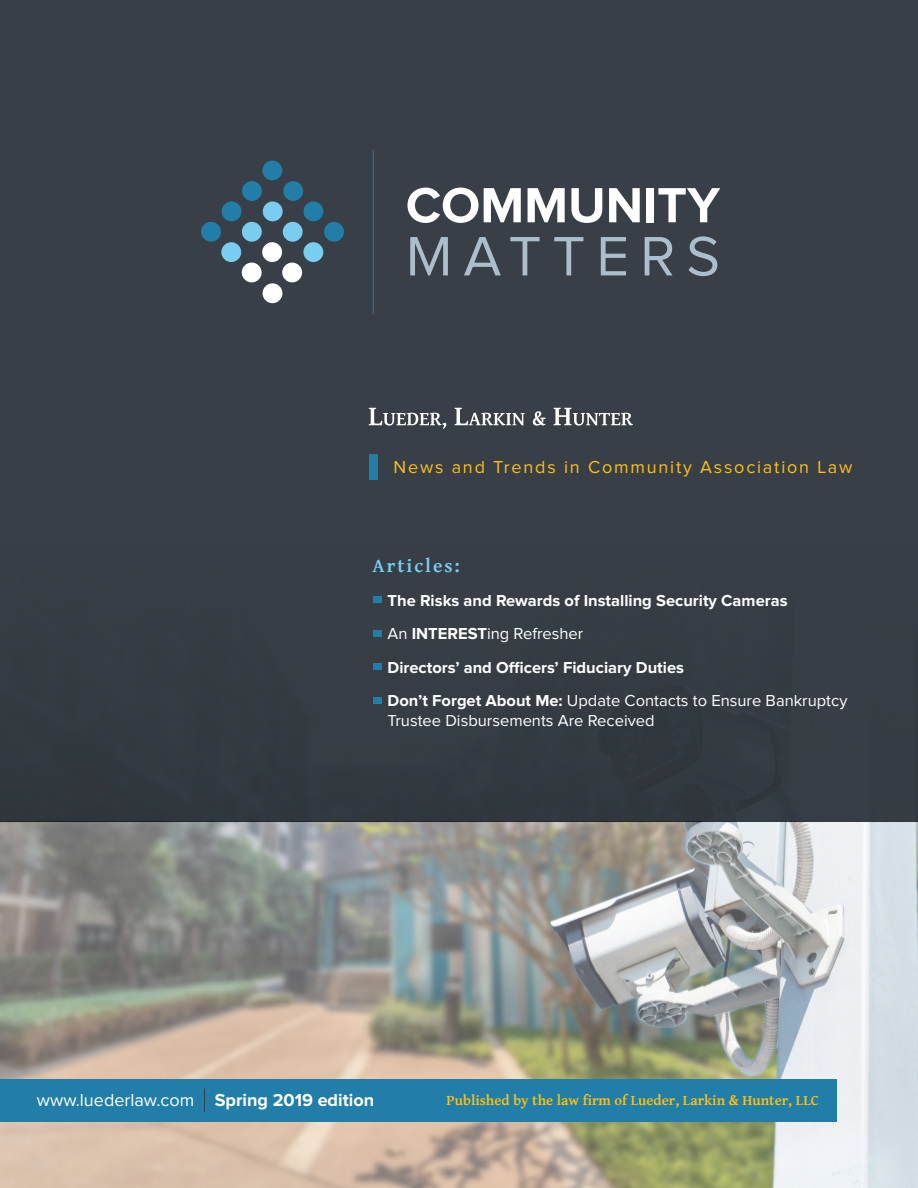
<style>
.page{position:relative;width:918px;height:1188px;background:#fff}
.page>*{position:absolute;margin:0;border:0;box-sizing:border-box;transform-origin:0 0}
.t1{font:700 19.5px "Gentium Basic";letter-spacing:.1em;color:#77cef1}
.t2{font:18px "Proxima Nova";letter-spacing:.1em;color:#fdc011}
.t3{font:18px "Proxima Nova";color:#fff}
.t4{font:700 18px "Proxima Nova";color:#fff}
.t5{font:16.5px/19.8px "Proxima Nova";color:#fff}
.t6{font:700 16.5px "Proxima Nova";color:#fff}
.t7{font:700 14.7px "Gentium Basic";color:#fdc011}
.s1{font-weight:700}
</style>
<div class="page">
<img style="left:0;top:822px;width:918px;height:366px">
<div style="left:0;top:0;width:918px;height:822px;background:#383f46"></div>
<div style="left:0;top:1079px;width:837px;height:43px;background:#207ea8"></div>
<svg style="left:204px;top:1089px;width:1px;height:23px"></svg>
<div style="left:369px;top:454px;width:8px;height:25px;background:#207ea8"></div>
<div style="left:373px;top:597px;width:9px;height:6px;background:#207ea8"></div>
<div style="left:373px;top:630px;width:9px;height:6px;background:#207ea8"></div>
<div style="left:373px;top:664px;width:9px;height:6px;background:#207ea8"></div>
<div style="left:373px;top:697px;width:9px;height:6px;background:#207ea8"></div>
<svg style="left:407px;top:188px;width:114px;height:35px"></svg>
<svg style="left:528px;top:188px;width:37px;height:34px"></svg>
<svg style="left:571px;top:188px;width:31px;height:35px"></svg>
<svg style="left:609px;top:188px;width:31px;height:34px"></svg>
<div style="left:646px;top:188px;width:8px;height:34px;background:#fff"></div>
<svg style="left:658px;top:188px;width:62px;height:34px"></svg>
<svg style="left:410px;top:237px;width:38px;height:38px"></svg>
<svg style="left:464px;top:237px;width:37px;height:38px"></svg>
<svg style="left:510px;top:237px;width:30px;height:38px"></svg>
<svg style="left:554px;top:237px;width:29px;height:38px"></svg>
<svg style="left:601px;top:237px;width:25px;height:38px"></svg>
<svg style="left:645px;top:237px;width:28px;height:38px"></svg>
<svg style="left:688px;top:236px;width:29px;height:40px"></svg>
<div style="left:201px;top:222px;width:20px;height:20px;background:#207ea8;border-radius:50%"></div>
<div style="left:242px;top:222px;width:20px;height:20px;background:#77cef1;border-radius:50%"></div>
<div style="left:221px;top:242px;width:20px;height:20px;background:#77cef1;border-radius:50%"></div>
<div style="left:263px;top:201px;width:20px;height:20px;background:#77cef1;border-radius:50%"></div>
<div style="left:283px;top:222px;width:20px;height:20px;background:#77cef1;border-radius:50%"></div>
<div style="left:303px;top:242px;width:20px;height:20px;background:#77cef1;border-radius:50%"></div>
<div style="left:262px;top:242px;width:20px;height:20px;background:#fff;border-radius:50%"></div>
<div style="left:242px;top:263px;width:20px;height:19px;background:#fff;border-radius:50%"></div>
<div style="left:263px;top:283px;width:19px;height:20px;background:#fff;border-radius:50%"></div>
<div style="left:282px;top:263px;width:20px;height:19px;background:#fff;border-radius:50%"></div>
<div style="left:222px;top:201px;width:19px;height:20px;background:#207ea8;border-radius:50%"></div>
<div style="left:242px;top:181px;width:20px;height:20px;background:#207ea8;border-radius:50%"></div>
<div style="left:262px;top:161px;width:20px;height:19px;background:#207ea8;border-radius:50%"></div>
<div style="left:283px;top:181px;width:20px;height:20px;background:#207ea8;border-radius:50%"></div>
<div style="left:303px;top:201px;width:20px;height:20px;background:#207ea8;border-radius:50%"></div>
<div style="left:324px;top:222px;width:20px;height:20px;background:#207ea8;border-radius:50%"></div>
<hr style="left:373px;top:150px;width:1px;height:164px;background:#207ea8">
<svg style="left:369px;top:408px;width:77px;height:21px"></svg>
<svg style="left:455px;top:408px;width:70px;height:18px"></svg>
<svg style="left:533px;top:411px;width:13px;height:15px"></svg>
<svg style="left:554px;top:408px;width:79px;height:18px"></svg>
<p class="t2" style="left:394px;top:459px;width:460px">News and Trends in Community Association Law</p>
<p class="t1" style="left:373px;top:551px;width:89px">Articles:</p>
<p class="t6" style="left:388px;top:591px;width:402px">The Risks and Rewards of Installing Security Cameras</p>
<p class="t5" style="left:388px;top:625px;width:197px">An <span class="s1">INTEREST</span>ing Refresher</p>
<p class="t6" style="left:388px;top:658px;width:298px">Directors’ and Officers’ Fiduciary Duties</p>
<p class="t5" style="left:388px;top:691px;width:461px"><span class="s1">Don’t Forget About Me:</span> Update Contacts to Ensure Bankruptcy<br>Trustee Disbursements Are Received</p>
<p class="t3" style="left:37px;top:1092px;width:159px">www.luederlaw.com</p>
<p class="t4" style="left:215px;top:1090px;width:161px">Spring 2019 edition</p>
<p class="t7" style="left:447px;top:1089px;width:374px">Published by the law firm of Lueder, Larkin &amp; Hunter, LLC</p>
</div>
